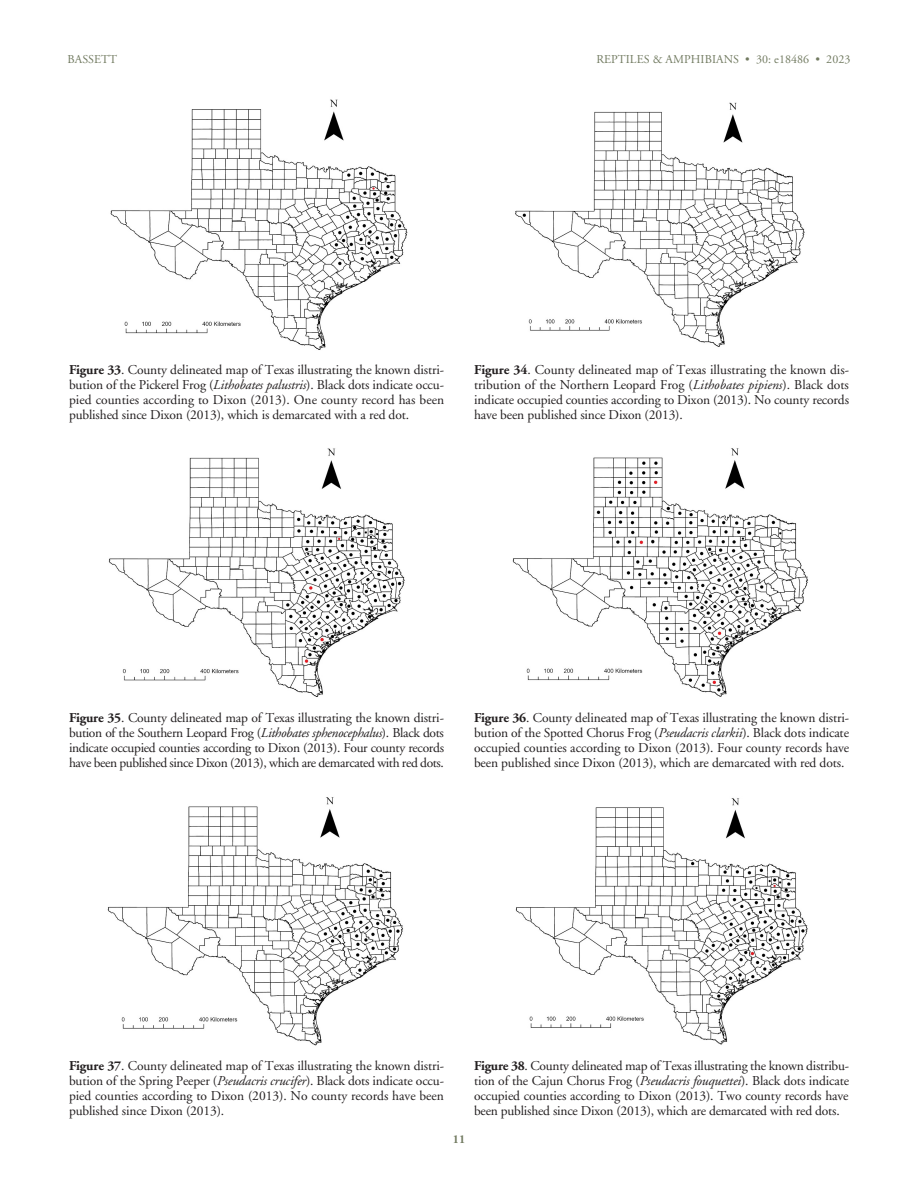
<style>
.page{position:relative;width:918px;height:1188px;background:#fff}
.page>*{position:absolute;margin:0;border:0;box-sizing:border-box;transform-origin:0 0}
.Figure_Caption{font:13.5px/15px "Adobe Garamond";letter-spacing:-.01em;color:#231f20;text-align:justify}
.t1{font:12px "Adobe Garamond";letter-spacing:.005em;color:#717a60}
.t2{font:700 12px "Adobe Garamond";color:#717a60}
.s1{font-weight:700}
.s2{font-style:italic}
</style>
<div class="page">
<img style="left:110px;top:99px;width:298px;height:251px">
<img style="left:108px;top:448px;width:297px;height:249px">
<img style="left:107px;top:797px;width:296px;height:249px">
<img style="left:515px;top:102px;width:290px;height:245px">
<img style="left:512px;top:448px;width:296px;height:249px">
<img style="left:515px;top:798px;width:293px;height:247px">
<p class="t1" style="left:68px;top:53px;width:51px">BASSETT</p>
<p class="t1" style="left:596px;top:53px;width:256px">REPTILES &amp; AMPHIBIANS • 30: e18486 • 2023</p>
<p class="Figure_Caption" style="left:69px;top:362px;width:377px"><span class="s1">Figure 33</span>. County delineated map of Texas illustrating the known distri&shy;bution of the Pickerel Frog (<span class="s2">Lithobates palustris</span>). Black dots indicate occu&shy;pied counties according to Dixon (2013). One county record has been published since Dixon (2013), which is demarcated with a red dot.</p>
<p class="Figure_Caption" style="left:474px;top:362px;width:377px"><span class="s1">Figure 34</span>. County delineated map of Texas illustrating the known dis&shy;tribution of the Northern Leopard Frog (<span class="s2">Lithobates pipiens</span>). Black dots indicate occupied counties according to Dixon (2013). No county records have been published since Dixon (2013).</p>
<p class="Figure_Caption" style="left:69px;top:711px;width:377px"><span class="s1">Figure 35</span>. County delineated map of Texas illustrating the known distri&shy;bution of the Southern Leopard Frog (<span class="s2">Lithobates sphenocephalus</span>). Black dots indicate occupied counties according to Dixon (2013). Four county records have been published since Dixon (2013), which are demarcated with red dots.</p>
<p class="Figure_Caption" style="left:474px;top:711px;width:377px"><span class="s1">Figure 36</span>. County delineated map of Texas illustrating the known distri&shy;bution of the Spotted Chorus Frog (<span class="s2">Pseudacris clarkii</span>). Black dots indicate occupied counties according to Dixon (2013). Four county records have been published since Dixon (2013), which are demarcated with red dots.</p>
<p class="Figure_Caption" style="left:69px;top:1059px;width:377px"><span class="s1">Figure 37</span>. County delineated map of Texas illustrating the known distri&shy;bution of the Spring Peeper (<span class="s2">Pseudacris crucifer</span>). Black dots indicate occu&shy;pied counties according to Dixon (2013). No county records have been published since Dixon (2013).</p>
<p class="t2" style="left:453px;top:1132px;width:14px">11</p>
<p class="Figure_Caption" style="left:474px;top:1059px;width:377px"><span class="s1">Figure 38</span>. County delineated map of Texas illustrating the known distribu&shy;tion of the Cajun Chorus Frog (<span class="s2">Pseudacris fouquettei</span>). Black dots indicate occupied counties according to Dixon (2013). Two county records have been published since Dixon (2013), which are demarcated with red dots.</p>
</div>
